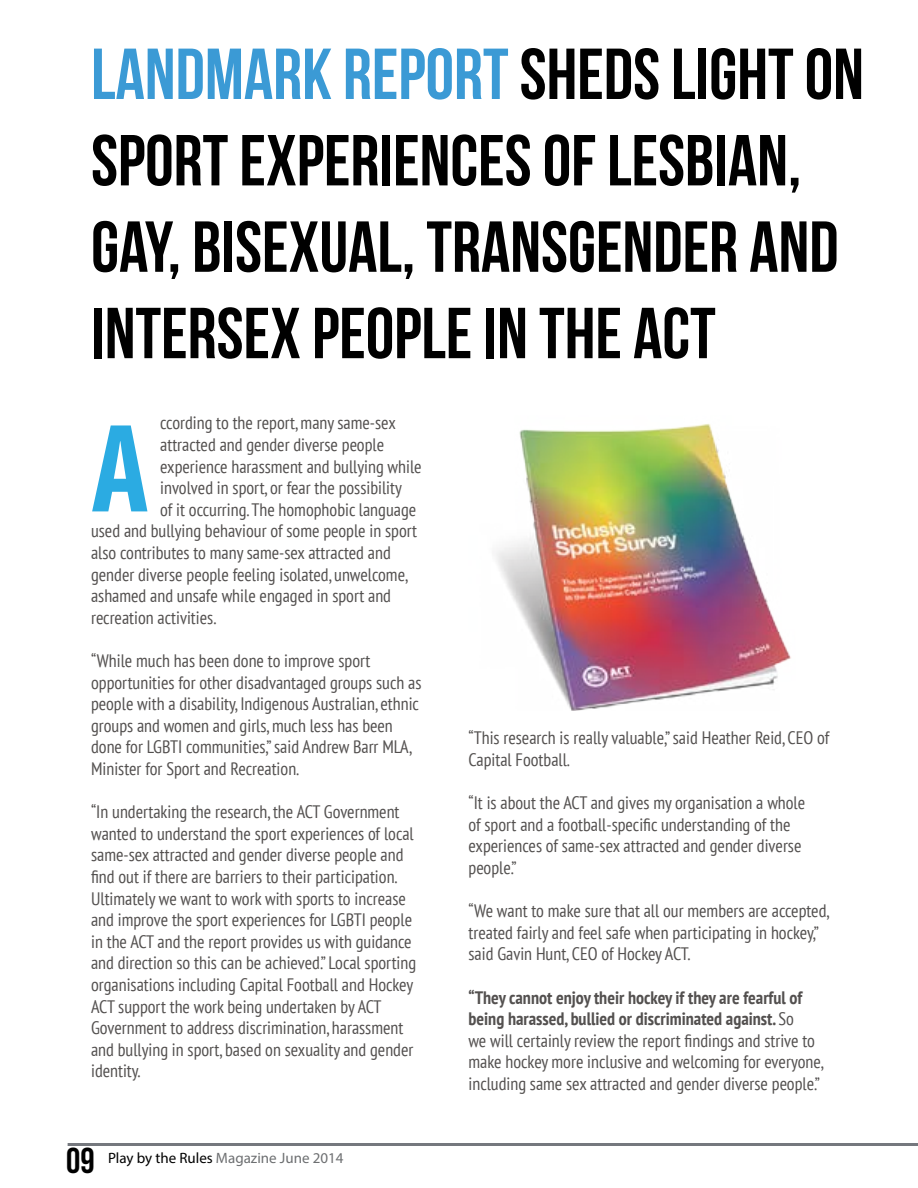
<style>
.page{position:relative;width:918px;height:1188px;background:#fff}
.page>*{position:absolute;margin:0;border:0;box-sizing:border-box;transform-origin:0 0}
.t1{font:700 condensed 127.5px "Myriad Pro";color:#2babe2}
.t2{font:72px/86.4px "Bebas Neue";color:#000}
.t3{font:36px "Bebas Neue";color:#000}
.t4{font:condensed 18px/21.6px "PT Sans";color:#53504f}
.t5{font:15px "Myriad Pro";color:#6d6f71}
.s1{color:#3b9ad5}
.s2{color:#000}
.s3{font-weight:700}
</style>
<div class="page">
<hr style="left:68px;top:1143px;width:850px;height:3px;background:#3a3e47">
<img style="left:496px;top:424px;width:295px;height:287px">
<h2 class="t2" style="left:91px;top:30px;width:774px"><span class="s1">LANDMARK REPORT</span>SHEDS LIGHT ON<br>SPORT EXPERIENCES OF LESBIAN,<br>GAY, BISEXUAL, TRANSGENDER AND<br>INTERSEX PEOPLE IN THE ACT</h2>
<p class="t4" style="left:160px;top:412px;width:237px">ccording to the report, many same-sex</p>
<p class="t4" style="left:160px;top:433px;width:226px">attracted and gender diverse people</p>
<p class="t4" style="left:160px;top:455px;width:263px">experience harassment and bullying while</p>
<p class="t4" style="left:160px;top:477px;width:243px">involved in sport, or fear the possibility</p>
<p class="t4" style="left:160px;top:498px;width:258px">of it occurring. The homophobic language</p>
<p class="t4" style="left:91px;top:520px;width:328px">used and bullying behaviour of some people in sport</p>
<p class="t4" style="left:91px;top:541px;width:301px">also contributes to many same-sex attracted and</p>
<p class="t4" style="left:91px;top:563px;width:318px">gender diverse people feeling isolated, unwelcome,</p>
<p class="t4" style="left:91px;top:585px;width:301px">ashamed and unsafe while engaged in sport and</p>
<p class="t4" style="left:91px;top:606px;width:127px">recreation activities.</p>
<p class="t4" style="left:91px;top:649px;width:332px">“While much has been done to improve sport opportunities for other disadvantaged groups such as people with a disability, Indigenous Australian, ethnic groups and women and girls, much less has been done for LGBTI communities,” said Andrew Barr MLA, Minister for Sport and Recreation.</p>
<p class="t4" style="left:91px;top:801px;width:327px">“In undertaking the research, the ACT Government wanted to understand the sport experiences of local same-sex attracted and gender diverse people and find out if there are barriers to their participation.<br>Ultimately we want to work with sports to increase and improve the sport experiences for LGBTI people in the ACT and the report provides us with guidance and direction so this can be achieved.” Local sporting organisations including Capital Football and Hockey ACT support the work being undertaken by ACT Government to address discrimination, harassment and bullying in sport, based on sexuality and gender identity.</p>
<h1 class="t1" style="left:91px;top:389px;width:60px">A</h1>
<h3 class="t3" style="left:66px;top:1141px;width:30px">09</h3>
<p class="t5" style="left:108px;top:1149px;width:237px"><span class="s2">Play by the Rules</span> Magazine June 2014</p>
<p class="t4" style="left:469px;top:727px;width:362px">“This research is really valuable,” said Heather Reid, CEO of<br>Capital Football.</p>
<p class="t4" style="left:469px;top:792px;width:338px">“It is about the ACT and gives my organisation a whole of sport and a football-specific understanding of the experiences of same-sex attracted and gender diverse people.”</p>
<p class="t4" style="left:469px;top:900px;width:362px">“We want to make sure that all our members are accepted, treated fairly and feel safe when participating in hockey,” said Gavin Hunt, CEO of Hockey ACT.</p>
<p class="t4" style="left:469px;top:986px;width:357px"><span class="s3">“They cannot enjoy their hockey if they are fearful of being harassed, bullied or discriminated against.</span> So<br>we will certainly review the report findings and strive to make hockey more inclusive and welcoming for everyone, including same sex attracted and gender diverse people.”</p>
</div>
